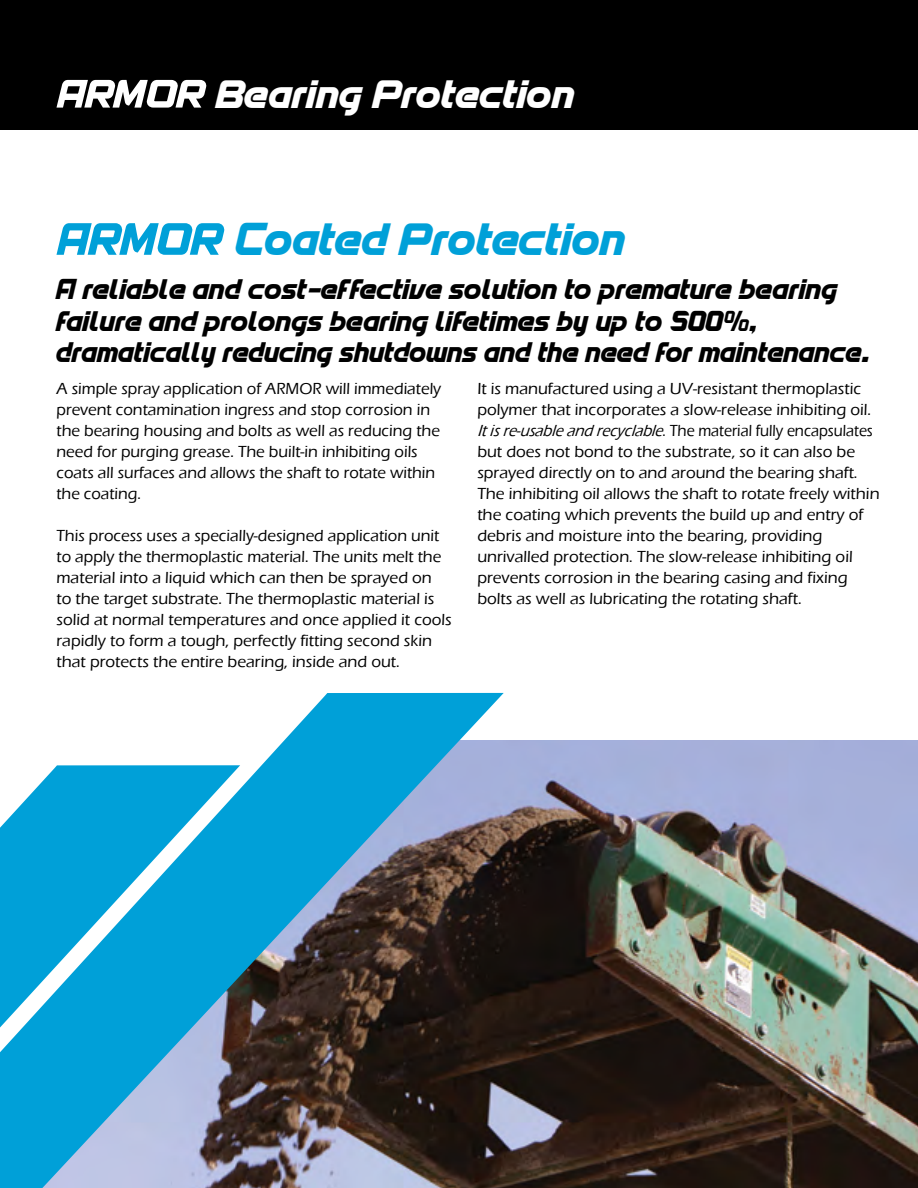
<style>
.page{position:relative;width:918px;height:1188px;background:#fff}
.page>*{position:absolute;margin:0;border:0;box-sizing:border-box;transform-origin:0 0}
.t1{font:48px "Spantaran";color:#00a0d8}
.t2{font:42px "Spantaran";color:#fff}
.t3{font:30px/31.5px "Spantaran";color:#000}
.t4{font:500 16.5px/21px "Eras ITC";color:#000}
.s1{font-style:italic}
</style>
<div class="page">
<div style="left:0;top:0;width:918px;height:130px;background:#000"></div>
<svg style="left:56px;top:80px;width:151px;height:28px"></svg>
<svg style="left:56px;top:223px;width:169px;height:32px"></svg>
<img style="left:504px;top:740px;width:414px;height:448px">
<svg style="left:0;top:693px;width:504px;height:495px;background:#577f93"></svg>
<svg style="left:0;top:765px;width:240px;height:263px;background:#21abdc"></svg>
<h2 class="t2" style="left:217px;top:68px;width:362px">Bearing Protection</h2>
<h1 class="t1" style="left:236px;top:210px;width:393px">Coated Protection</h1>
<h3 class="t3" style="left:56px;top:272px;width:815px">A reliable and cost-effective solution to premature bearing failure and prolongs bearing lifetimes by up to 500%, dramatically reducing shutdowns and the need for maintenance.</h3>
<p class="t4" style="left:56px;top:378px;width:386px">A simple spray application of ARMOR will immediately prevent contamination ingress and stop corrosion in the bearing housing and bolts as well as reducing the need for purging grease. The built-in inhibiting oils coats all surfaces and allows the shaft to rotate within the coating.</p>
<p class="t4" style="left:56px;top:525px;width:397px">This process uses a specially-designed application unit to apply the thermoplastic material. The units melt the material into a liquid which can then be sprayed on<br>to the target substrate. The thermoplastic material is solid at normal temperatures and once applied it cools rapidly to form a tough, perfectly fitting second skin that protects the entire bearing, inside and out.</p>
<p class="t4" style="left:477px;top:378px;width:404px">It is manufactured using a UV-resistant thermoplastic polymer that incorporates a slow-release inhibiting oil.<br><span class="s1">Itisre-usableandrecyclable</span>. The material fully encapsulates but does not bond to the substrate, so it can also be sprayed directly on to and around the bearing shaft.<br>The inhibiting oil allows the shaft to rotate freely within the coating which prevents the build up and entry of debris and moisture into the bearing, providing unrivalled protection. The slow-release inhibiting oil prevents corrosion in the bearing casing and fixing bolts as well as lubricating the rotating shaft.</p>
</div>
